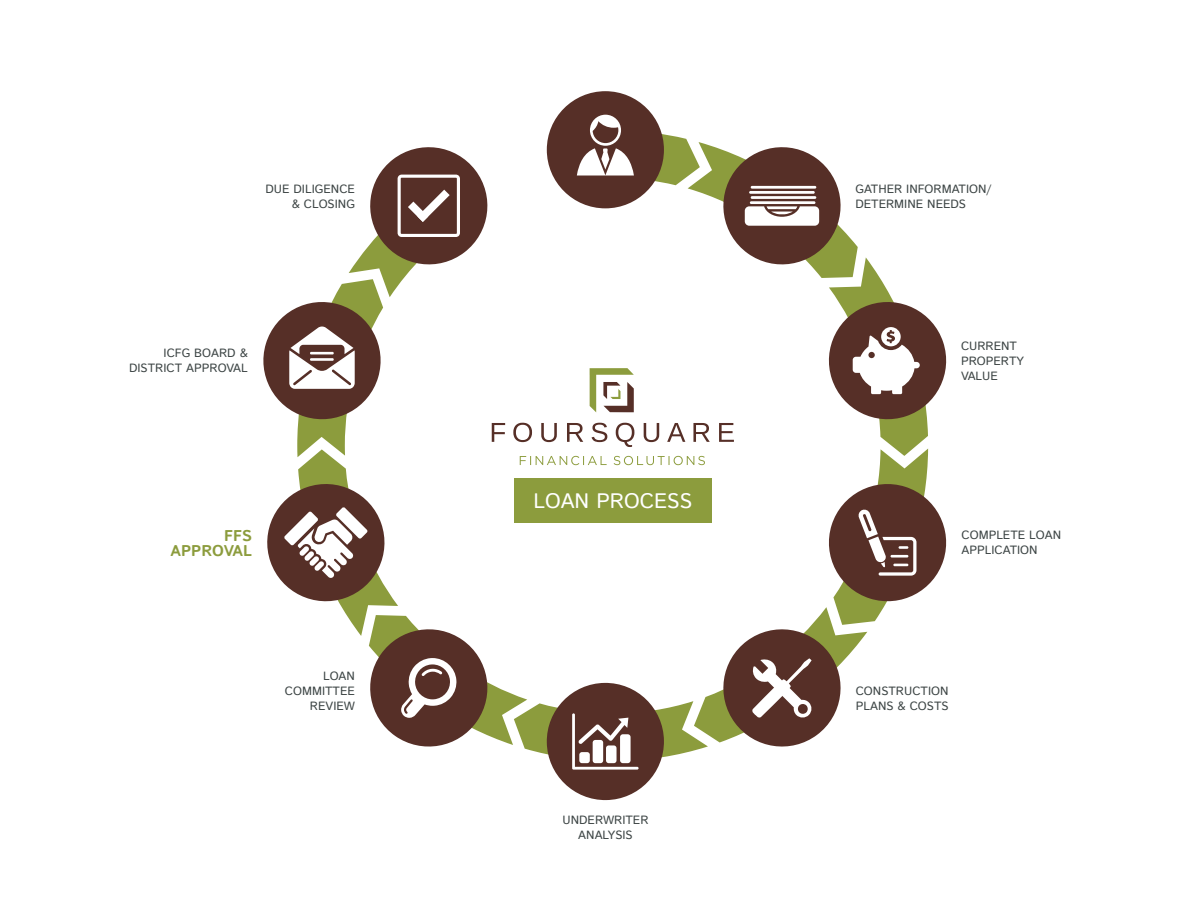
<style>
.page{position:relative;width:1188px;height:918px;background:#fff}
.page>*{position:absolute;margin:0;border:0;box-sizing:border-box;transform-origin:0 0}
.t1{font:21px "Istok Web";color:#fff}
.t2{font:700 15.6px/15px "Istok Web";color:#8c9c3d;text-align:right}
.t3{font:12px/14.7px "Istok Web";color:#3c4444}
</style>
<div class="page">
<svg style="left:297px;top:131px;width:631px;height:626px"></svg>
<div style="left:547px;top:91px;width:117px;height:117px;background:#562f27;border-radius:50%"></div>
<svg style="left:577px;top:115px;width:57px;height:61px"></svg>
<svg style="left:822px;top:477px;width:125px;height:131px"></svg>
<svg style="left:716px;top:139px;width:132px;height:133px"></svg>
<svg style="left:822px;top:295px;width:125px;height:131px"></svg>
<svg style="left:546px;top:682px;width:118px;height:119px"></svg>
<svg style="left:362px;top:621px;width:133px;height:133px"></svg>
<svg style="left:716px;top:622px;width:132px;height:132px"></svg>
<svg style="left:267px;top:477px;width:125px;height:132px"></svg>
<svg style="left:363px;top:140px;width:132px;height:132px"></svg>
<svg style="left:492px;top:423px;width:242px;height:24px"></svg>
<svg style="left:520px;top:456px;width:185px;height:9px"></svg>
<svg style="left:590px;top:368px;width:44px;height:44px"></svg>
<div style="left:514px;top:479px;width:198px;height:44px;background:#8c9c3d"></div>
<svg style="left:263px;top:295px;width:124px;height:131px"></svg>
<p class="t3" style="left:266px;top:182px;width:91px;text-align:right">DUE DILIGENCE &amp; CLOSING</p>
<p class="t3" style="left:129px;top:346px;width:120px;text-align:right">ICFG BOARD &amp;<br>DISTRICT APPROVAL</p>
<h2 class="t2" style="left:170px;top:529px;width:83px">FFS<br>APPROVAL</h2>
<p class="t3" style="left:285px;top:670px;width:72px;text-align:right">LOAN<br>COMMITTEE<br>REVIEW</p>
<h1 class="t1" style="left:533px;top:487px;width:160px">LOAN PROCESS</h1>
<p class="t3" style="left:563px;top:814px;width:88px;text-align:center">UNDERWRITER<br>ANALYSIS</p>
<p class="t3" style="left:855px;top:183px;width:138px">GATHER INFORMATION/<br>DETERMINE NEEDS</p>
<p class="t3" style="left:961px;top:339px;width:65px">CURRENT<br>PROPERTY<br>VALUE</p>
<p class="t3" style="left:962px;top:529px;width:101px">COMPLETE LOAN<br>APPLICATION</p>
<p class="t3" style="left:856px;top:684px;width:94px">CONSTRUCTION<br>PLANS &amp; COSTS</p>
</div>
